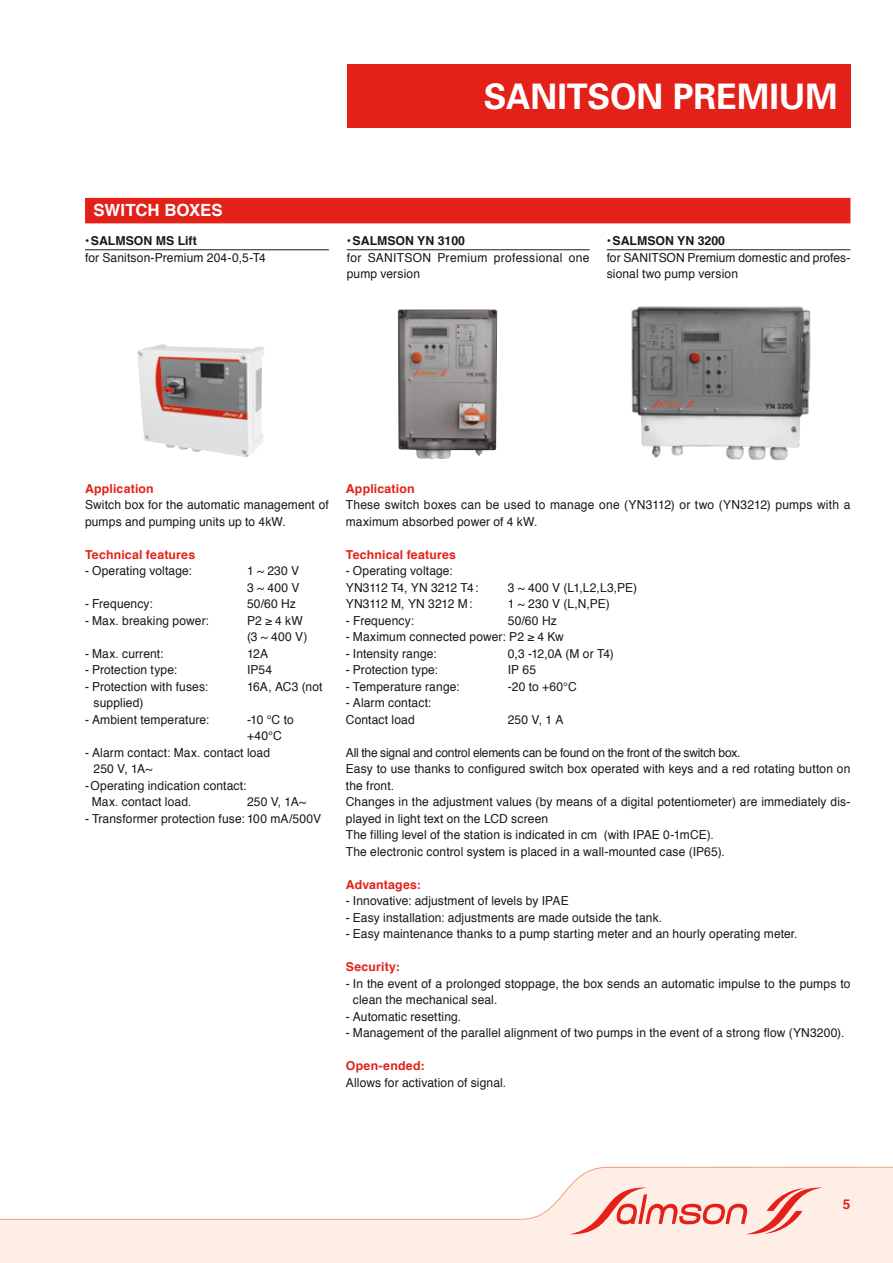
<style>
.page{position:relative;width:893px;height:1263px;background:#fff}
.page>*{position:absolute;margin:0;border:0;box-sizing:border-box;transform-origin:0 0}
.t1{font:700 35.25px "Univers";color:#fff}
.t2{font:700 16.8px "Helvetica";color:#fff}
.t3{font:700 13.5px "Helvetica";color:#e32119}
.t4{font:12.45px/16.5px "Helvetica";letter-spacing:.01em;color:#1a171c}
.t5{font:12.45px "Helvetica";letter-spacing:-.01em;color:#1a171c}
.t6{font:700 12.3px "Helvetica";letter-spacing:.015em;color:#e32119}
.t7{font:700 12.3px "Helvetica";color:#1a171c}
</style>
<div class="page">
<img style="left:631px;top:306px;width:180px;height:155px">
<img style="left:398px;top:309px;width:99px;height:150px">
<img style="left:137px;top:344px;width:127px;height:113px">
<div style="left:85px;top:198px;width:765px;height:26px;background:#f4a9a6"></div>
<div style="left:85px;top:198px;width:765px;height:25px;background:#e32119"></div>
<hr style="left:347px;top:250px;width:243px;height:1px;background:#1a171c">
<hr style="left:607px;top:250px;width:243px;height:1px;background:#1a171c">
<hr style="left:85px;top:250px;width:244px;height:1px;background:#1a171c">
<div style="left:347px;top:64px;width:503px;height:64px;background:#e32119"></div>
<svg style="left:0;top:1166px;width:893px;height:97px"></svg>
<h2 class="t2" style="left:94px;top:197px;width:131px">SWITCH BOXES</h2>
<p class="t7" style="left:85px;top:231px;width:113px">• SALMSON MS Lift</p>
<p class="t4" style="left:85px;top:250px;width:182px">for Sanitson-Premium 204-0,5-T4</p>
<h1 class="t1" style="left:484px;top:76px;width:355px">SANITSON PREMIUM</h1>
<h1 class="t1" style="left:701px;top:76px;width:138px">JETSON</h1>
<p class="t7" style="left:347px;top:231px;width:120px">• SALMSON YN 3100</p>
<p class="t4" style="left:347px;top:250px;width:244px">for SANITSON Premium professional one pump version</p>
<p class="t7" style="left:607px;top:231px;width:120px">• SALMSON YN 3200</p>
<p class="t4" style="left:607px;top:250px;width:245px">for SANITSON Premium domestic and profes&shy;sional two pump version</p>
<p class="t6" style="left:85px;top:479px;width:70px">Application</p>
<p class="t4" style="left:85px;top:497px;width:245px">Switch box for the automatic management of pumps and pumping units up to 4kW.</p>
<p class="t6" style="left:85px;top:545px;width:112px">Technical features</p>
<p class="t4" style="left:85px;top:563px;width:108px">- Operating voltage:</p>
<p class="t4" style="left:247px;top:563px;width:54px">1 ~ 230 V<br>3 ~ 400 V</p>
<p class="t4" style="left:85px;top:596px;width:69px">- Frequency:</p>
<p class="t4" style="left:247px;top:596px;width:50px">50/60 Hz</p>
<p class="t4" style="left:85px;top:613px;width:125px">- Max. breaking power:</p>
<p class="t4" style="left:247px;top:613px;width:62px">P2≥4kW (3 ~ 400 V)</p>
<p class="t4" style="left:85px;top:646px;width:80px">- Max. current:</p>
<p class="t4" style="left:247px;top:646px;width:23px">12A</p>
<p class="t4" style="left:85px;top:662px;width:94px">- Protection type:</p>
<p class="t4" style="left:247px;top:662px;width:26px">IP54</p>
<p class="t4" style="left:85px;top:679px;width:125px">- Protection with fuses:</p>
<p class="t4" style="left:247px;top:679px;width:77px">16A, AC3 (not</p>
<p class="t4" style="left:94px;top:695px;width:51px">supplied)</p>
<p class="t4" style="left:85px;top:712px;width:126px">- Ambient temperature:</p>
<p class="t4" style="left:247px;top:712px;width:48px">-10 °C to +40°C</p>
<p class="t4" style="left:94px;top:745px;width:178px;text-indent:-9px">- Alarm contact: Max. contact load<br>250 V, 1A~</p>
<p class="t4" style="left:92px;top:777px;width:156px;text-indent:-7px">- Operating indication contact:<br>Max. contact load.</p>
<p class="t4" style="left:247px;top:794px;width:60px">250 V, 1A~</p>
<p class="t4" style="left:85px;top:810px;width:237px">- Transformer protection fuse: 100 mA/500V</p>
<p class="t6" style="left:346px;top:479px;width:70px">Application</p>
<p class="t4" style="left:346px;top:497px;width:506px">These switch boxes can be used to manage one (YN3112) or two (YN3212) pumps with a maximum absorbed power of 4 kW.</p>
<p class="t6" style="left:346px;top:545px;width:112px">Technical features</p>
<p class="t4" style="left:346px;top:563px;width:134px">- Operating voltage:<br>YN3112 T4, YN 3212 T4:</p>
<p class="t4" style="left:508px;top:580px;width:131px">3 ~ 400 V (L1,L2,L3,PE)</p>
<p class="t5" style="left:346px;top:594px;width:128px">YN3112 M, YN 3212 M:</p>
<p class="t4" style="left:508px;top:596px;width:104px">1 ~ 230 V (L,N,PE)</p>
<p class="t4" style="left:346px;top:613px;width:70px">- Frequency:</p>
<p class="t4" style="left:508px;top:613px;width:50px">50/60 Hz</p>
<p class="t4" style="left:346px;top:629px;width:219px">- Maximum connected power: P2 ≥ 4 Kw</p>
<p class="t4" style="left:346px;top:646px;width:92px">- Intensity range:</p>
<p class="t4" style="left:508px;top:646px;width:107px">0,3 -12,0A (M or T4)</p>
<p class="t4" style="left:346px;top:662px;width:94px">- Protection type:</p>
<p class="t4" style="left:508px;top:662px;width:30px">IP 65</p>
<p class="t4" style="left:346px;top:679px;width:115px">- Temperature range:</p>
<p class="t4" style="left:508px;top:679px;width:71px">-20 to +60°C</p>
<p class="t4" style="left:346px;top:695px;width:87px">- Alarm contact:<br>Contact load</p>
<p class="t4" style="left:508px;top:711px;width:57px">250 V, 1 A</p>
<p class="t4" style="left:346px;top:744px;width:506px">All the signal and control elements can be found on the front of the switch box.<br>Easy to use thanks to configured switch box operated with keys and a red rotating button on the front.<br>Changes in the adjustment values (by means of a digital potentiometer) are immediately dis&shy;played in light text on the LCD screen<br>The filling level of the station is indicated in cm (with IPAE 0-1mCE).<br>The electronic control system is placed in a wall-mounted case (IP65).</p>
<p class="t6" style="left:346px;top:875px;width:77px">Advantages:</p>
<p class="t4" style="left:346px;top:893px;width:224px">- Innovative: adjustment of levels by IPAE</p>
<p class="t4" style="left:346px;top:910px;width:318px">- Easy installation: adjustments are made outside the tank.</p>
<p class="t4" style="left:346px;top:926px;width:453px">- Easy maintenance thanks to a pump starting meter and an hourly operating meter.</p>
<p class="t6" style="left:346px;top:957px;width:56px">Security:</p>
<p class="t4" style="left:353px;top:976px;width:499px;text-indent:-7px">- In the event of a prolonged stoppage, the box sends an automatic impulse to the pumps to clean the mechanical seal.</p>
<p class="t4" style="left:346px;top:1009px;width:117px">- Automatic resetting.</p>
<p class="t4" style="left:346px;top:1025px;width:500px">- Management of the parallel alignment of two pumps in the event of a strong flow (YN3200).</p>
<p class="t6" style="left:346px;top:1056px;width:80px">Open-ended:</p>
<p class="t4" style="left:346px;top:1075px;width:162px">Allows for activation of signal.</p>
<p class="t3" style="left:843px;top:1193px;width:9px">5</p>
</div>
